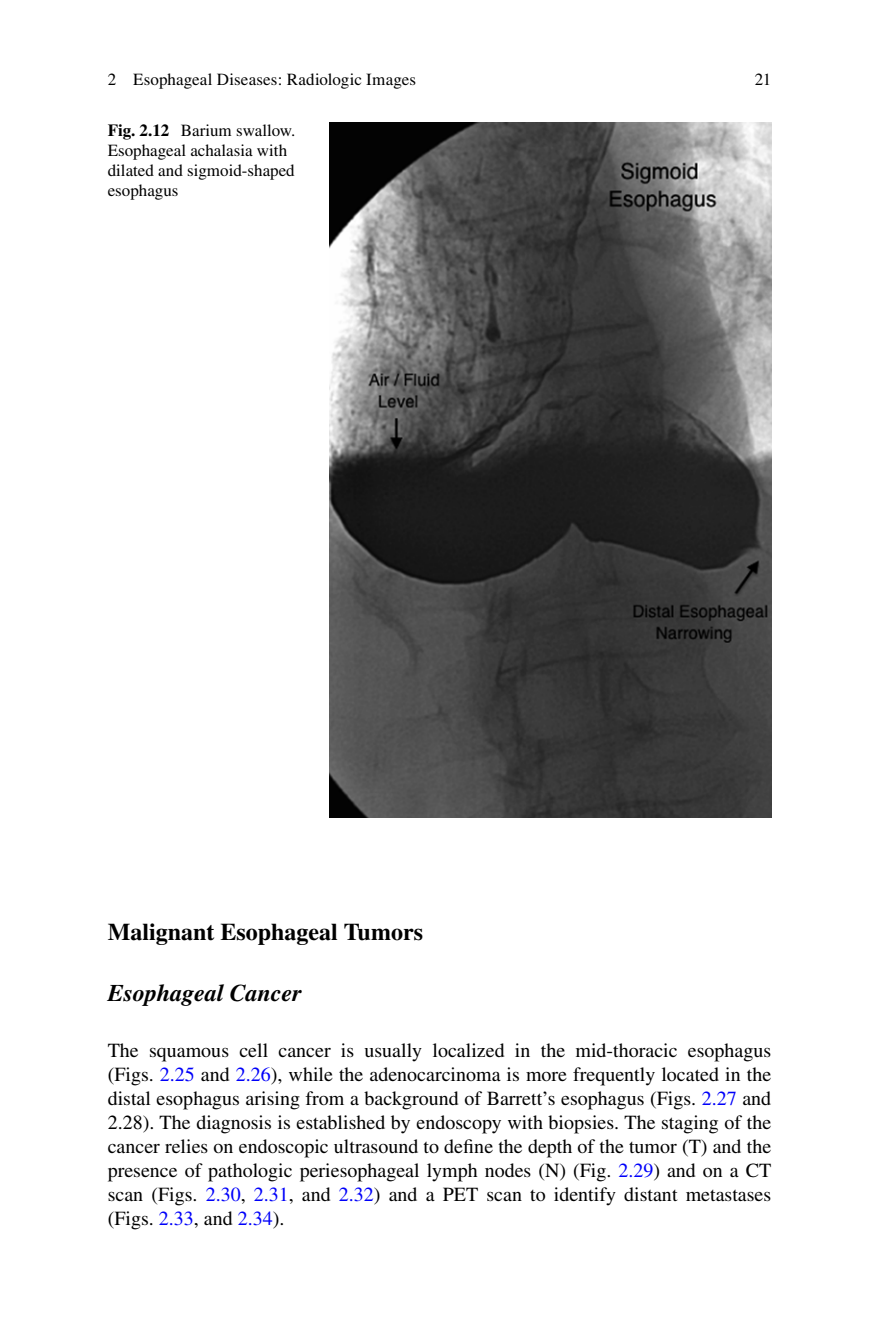
<style>
.page{position:relative;width:879px;height:1333px;background:#fff}
.page>*{position:absolute;margin:0;border:0;box-sizing:border-box;transform-origin:0 0}
.t1{font:700 24px "Times";color:#000}
.t2{font:italic 700 24px "Times";color:#000}
.t3{font:20px/24px "Times";color:#000;text-align:justify}
.t4{font:17px/20px "Times";color:#000}
.s1{font-weight:700}
.s2{color:#0000fa}
</style>
<div class="page">
<img style="left:329px;top:122px;width:442px;height:695px">
<p class="t4" style="left:108px;top:71px;width:310px">2 Esophageal Diseases: Radiologic Images</p>
<p class="t4" style="left:108px;top:121px;width:189px"><span class="s1">Fig. 2.12</span> Barium swallow.<br>Esophageal achalasia with dilated and sigmoid-shaped esophagus</p>
<p class="t4" style="left:755px;top:71px;width:18px">21</p>
<p class="t1" style="left:108px;top:923px;width:317px">Malignant Esophageal Tumors</p>
<p class="t2" style="left:108px;top:983px;width:196px">Esophageal Cancer</p>
<p class="t3" style="left:108px;top:1039px;width:665px">The squamous cell cancer is usually localized in the mid-thoracic esophagus (Figs. <span class="s2">2.25</span> and <span class="s2">2.26</span> ), while the adenocarcinoma is more frequently located in the distal esophagus arising from a background of Barrett’s esophagus (Figs. <span class="s2">2.27</span> and 2.28 ). The diagnosis is established by endoscopy with biopsies. The staging of the cancer relies on endoscopic ultrasound to define the depth of the tumor (T) and the presence of pathologic periesophageal lymph nodes (N) (Fig. <span class="s2">2.29</span> ) and on a CT scan (Figs. <span class="s2">2.30</span> , <span class="s2">2.31</span> , and <span class="s2">2.32</span> ) and a PET scan to identify distant metastases (Figs. <span class="s2">2.33</span> , and <span class="s2">2.34</span> ).</p>
</div>
